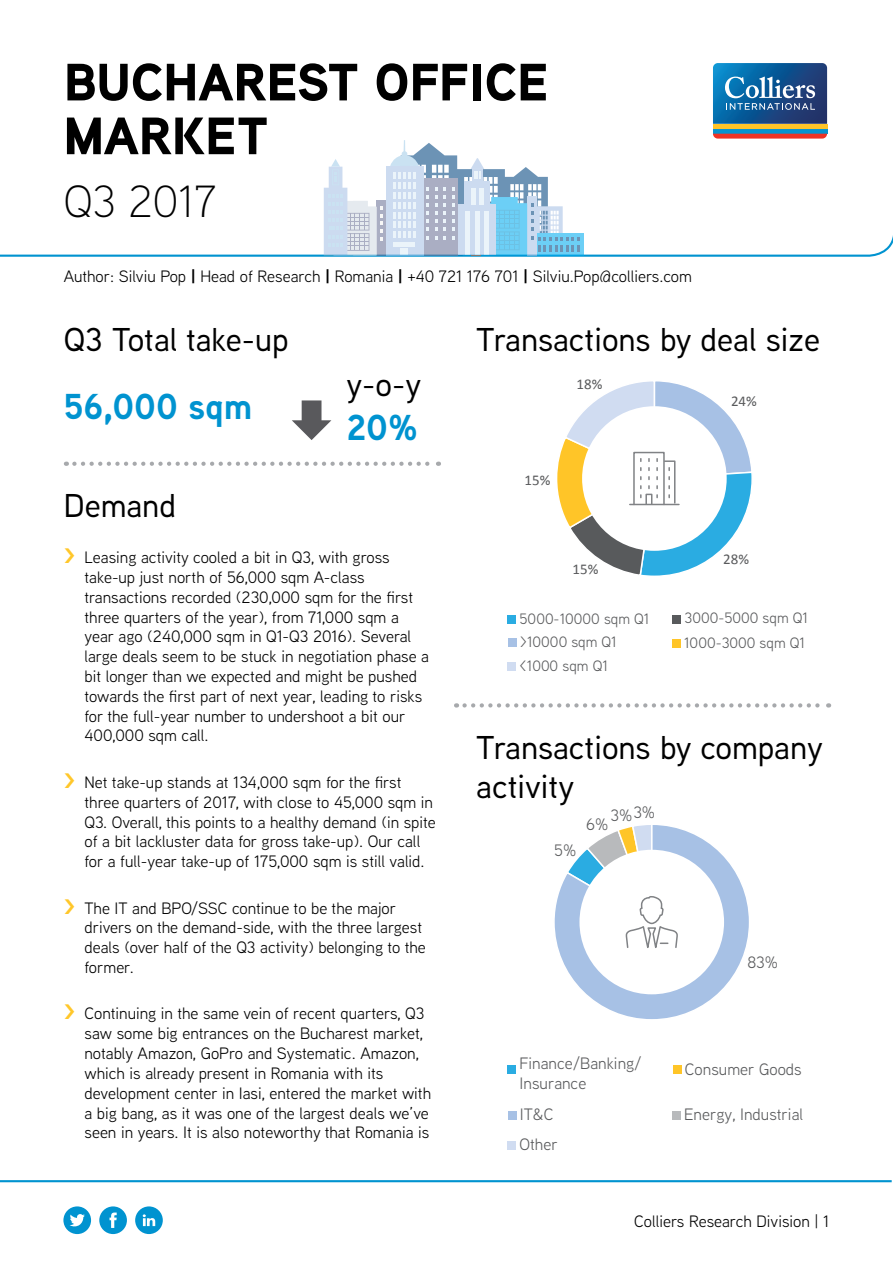
<style>
.page{position:relative;width:893px;height:1263px;background:#fff}
.page>*{position:absolute;margin:0;border:0;box-sizing:border-box;transform-origin:0 0}
.t1{font:900 52.5px/53.7px "Aaux Next";color:#000}
.t2{font:300 45px "Aaux Next";color:#000}
.t3{font:700 36px "Aaux Next";color:#0093d0}
.t4{font:500 33px/39.6px "Aaux Next";color:#000}
.t5{font:16.5px/19.8px "Aaux Next";color:#000}
.t6{font:16.5px/19.8px "Aaux Next";color:#595a5c}
.t7{font:15px "Aaux Next";color:#595a5c}
.t8{font:15px "Calibri";color:#595a5c}
.s1{font-weight:700}
.s2{font-weight:900;font-size:21px;color:#ffc72a}
</style>
<div class="page">
<svg style="left:0;top:188px;width:893px;height:69px"></svg>
<svg style="left:713px;top:63px;width:115px;height:76px;background:#467093"></svg>
<hr style="left:0;top:1180px;width:892px;height:2px;background:#0093d0">
<div style="left:534px;top:233px;width:50px;height:22px;background:linear-gradient(to bottom,#6ccff6,#6ccff6)"></div>
<svg style="left:382px;top:200px;width:4px;height:56px"></svg>
<div style="left:386px;top:166px;width:37px;height:90px;background:#ccdbf0"></div>
<div style="left:405px;top:166px;width:18px;height:90px;background:#60addc"></div>
<svg style="left:390px;top:140px;width:189px;height:115px"></svg>
<div style="left:402px;top:151px;width:5px;height:10px;background:#cae2f2;border-radius:2px"></div>
<svg style="left:324px;top:159px;width:58px;height:97px"></svg>
<svg style="left:464px;top:703px;width:365px;height:4px"></svg>
<div style="left:508px;top:662px;width:8px;height:9px;background:#d0dcf1"></div>
<div style="left:672px;top:639px;width:8px;height:8px;background:#ffc528"></div>
<div style="left:673px;top:615px;width:8px;height:8px;background:#585a5c"></div>
<div style="left:508px;top:615px;width:8px;height:8px;background:#2aace2"></div>
<div style="left:508px;top:639px;width:8px;height:8px;background:#a7c1e5"></div>
<svg style="left:557px;top:381px;width:195px;height:195px"></svg>
<svg style="left:74px;top:462px;width:365px;height:4px"></svg>
<svg style="left:292px;top:400px;width:39px;height:40px"></svg>
<div style="left:99px;top:1206px;width:28px;height:28px;background:#0093d0;border-radius:50%"></div>
<svg style="left:110px;top:1212px;width:7px;height:16px"></svg>
<div style="left:63px;top:1206px;width:28px;height:28px;background:#0093d0;border-radius:50%"></div>
<svg style="left:70px;top:1214px;width:15px;height:13px"></svg>
<div style="left:135px;top:1206px;width:28px;height:28px;background:#0093d0;border-radius:50%"></div>
<svg style="left:143px;top:1214px;width:12px;height:12px"></svg>
<div style="left:508px;top:1142px;width:8px;height:8px;background:#d0dcf1"></div>
<div style="left:508px;top:1066px;width:8px;height:8px;background:#2aace2"></div>
<div style="left:508px;top:1112px;width:8px;height:8px;background:#a7c1e5"></div>
<svg style="left:554px;top:825px;width:195px;height:194px"></svg>
<div style="left:673px;top:1112px;width:8px;height:8px;background:#b8babc"></div>
<div style="left:673px;top:1066px;width:8px;height:8px;background:#ffc528"></div>
<h1 class="t1" style="left:64px;top:54px;width:486px">BUCHAREST OFFICE<br>MARKET</h1>
<h2 class="t2" style="left:64px;top:171px;width:154px">Q3 2017</h2>
<p class="t5" style="left:64px;top:266px;width:630px">Author: Silviu Pop <span class="s1">|</span> Head of Research <span class="s1">|</span> Romania <span class="s1">|</span> +40 721 176 701 <span class="s1">|</span> Silviu.Pop@colliers.com</p>
<h3 class="t4" style="left:64px;top:319px;width:226px">Q3 Total take-up</h3>
<h3 class="t4" style="left:476px;top:319px;width:345px">Transactions by deal size</h3>
<h3 class="t3" style="left:64px;top:381px;width:190px">56,000 sqm</h3>
<h3 class="t4" style="left:346px;top:364px;width:76px">y-o-y</h3>
<h3 class="t3" style="left:346px;top:402px;width:73px">20%</h3>
<p class="t8" style="left:576px;top:375px;width:27px">18%</p>
<p class="t8" style="left:731px;top:392px;width:27px">24%</p>
<h3 class="t4" style="left:64px;top:484px;width:114px">Demand</h3>
<p class="t5" style="left:85px;top:547px;width:346px;text-indent:-21px"><span class="s2">&gt;</span> Leasing activity cooled a bit in Q3, with gross take-up just north of 56,000 sqm A-class transactions recorded (230,000 sqm for the first three quarters of the year), from 71,000 sqm a year ago (240,000 sqm in Q1-Q3 2016). Several large deals seem to be stuck in negotiation phase a bit longer than we expected and might be pushed towards the first part of next year, leading to risks for the full-year number to undershoot a bit our 400,000 sqm call.</p>
<p class="t5" style="left:85px;top:772px;width:353px;text-indent:-21px"><span class="s2">&gt;</span> Net take-up stands at 134,000 sqm for the first three quarters of 2017, with close to 45,000 sqm in Q3. Overall, this points to a healthy demand (in spite of a bit lackluster data for gross take-up). Our call for a full-year take-up of 175,000 sqm is still valid.</p>
<p class="t5" style="left:85px;top:897px;width:343px;text-indent:-21px"><span class="s2">&gt;</span> The IT and BPO/SSC continue to be the major drivers on the demand-side, with the three largest deals (over half of the Q3 activity) belonging to the former.</p>
<p class="t5" style="left:85px;top:1003px;width:348px;text-indent:-21px"><span class="s2">&gt;</span> Continuing in the same vein of recent quarters, Q3 saw some big entrances on the Bucharest market, notably Amazon, GoPro and Systematic. Amazon, which is already present in Romania with its development center in Iasi, entered the market with a big bang, as it was one of the largest deals we’ve seen in years. It is also noteworthy that Romania is</p>
<p class="t8" style="left:525px;top:470px;width:27px">15%</p>
<p class="t8" style="left:572px;top:559px;width:27px">15%</p>
<p class="t8" style="left:723px;top:550px;width:27px">28%</p>
<p class="t7" style="left:520px;top:608px;width:131px">5000-10000 sqm Q1</p>
<p class="t7" style="left:685px;top:608px;width:125px">3000-5000 sqm Q1</p>
<p class="t7" style="left:520px;top:632px;width:98px">&gt;10000 sqm Q1</p>
<p class="t7" style="left:684px;top:632px;width:123px">1000-3000 sqm Q1</p>
<p class="t7" style="left:520px;top:655px;width:90px">&lt;1000 sqm Q1</p>
<h3 class="t4" style="left:476px;top:726px;width:348px">Transactions by company activity</h3>
<p class="t6" style="left:610px;top:803px;width:46px">3%3%</p>
<p class="t6" style="left:586px;top:814px;width:24px">6%</p>
<p class="t6" style="left:554px;top:840px;width:24px">5%</p>
<p class="t6" style="left:747px;top:951px;width:32px">83%</p>
<p class="t6" style="left:520px;top:1052px;width:123px">Finance/Banking/<br>Insurance</p>
<p class="t6" style="left:520px;top:1104px;width:35px">IT&amp;C</p>
<p class="t6" style="left:684px;top:1104px;width:121px">Energy, Industrial</p>
<p class="t6" style="left:685px;top:1059px;width:118px">Consumer Goods</p>
<p class="t6" style="left:520px;top:1134px;width:40px">Other</p>
<p class="t5" style="left:634px;top:1210px;width:196px">Colliers Research Division | 1</p>
</div>
